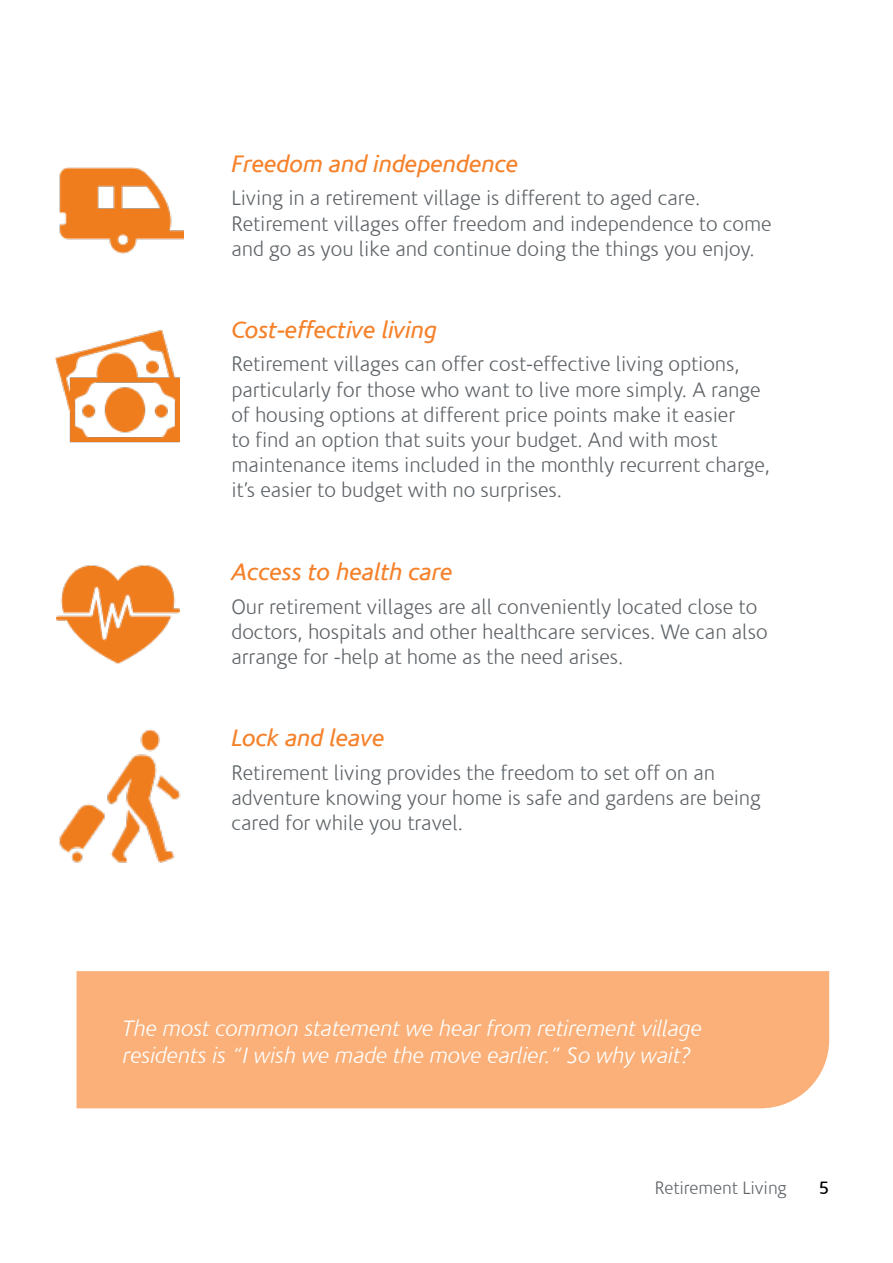
<style>
.page{position:relative;width:893px;height:1263px;background:#fff}
.page>*{position:absolute;margin:0;border:0;box-sizing:border-box;transform-origin:0 0}
.t1{font:italic 24px "Corisande";color:#f5822b}
.t2{font:italic 300 22.5px/27px "Corisande";color:#fff}
.t3{font:300 21px/25.2px "Corisande";color:#5e6367}
.t4{font:300 18px "Corisande";color:#5e6367}
.t5{font:18px "Corisande";color:#000}
</style>
<div class="page">
<div style="left:77px;top:971px;width:752px;height:137px;background:#fab078"></div>
<img style="left:59px;top:167px;width:125px;height:87px">
<img style="left:56px;top:329px;width:123px;height:114px">
<img style="left:56px;top:565px;width:124px;height:99px">
<img style="left:59px;top:729px;width:122px;height:134px">
<p class="t1" style="left:231px;top:149px;width:288px">Freedom and independence</p>
<p class="t3" style="left:231px;top:186px;width:542px">Living in a retirement village is different to aged care.<br>Retirement villages offer freedom and independence to come and go as you like and continue doing the things you enjoy.</p>
<p class="t1" style="left:231px;top:315px;width:207px">Cost-effective living</p>
<p class="t3" style="left:231px;top:352px;width:540px">Retirement villages can offer cost-effective living options, particularly for those who want to live more simply. A range of housing options at different price points make it easier<br>to find an option that suits your budget. And with most maintenance items included in the monthly recurrent charge, it’s easier to budget with no surprises.</p>
<p class="t1" style="left:231px;top:557px;width:223px">Access to health care</p>
<p class="t3" style="left:231px;top:594px;width:538px">Our retirement villages are all conveniently located close to doctors, hospitals and other healthcare services. We can also arrange for -help at home as the need arises.</p>
<p class="t1" style="left:231px;top:723px;width:155px">Lock and leave</p>
<p class="t3" style="left:231px;top:760px;width:531px">Retirement living provides the freedom to set off on an adventure knowing your home is safe and gardens are being cared for while you travel.</p>
<p class="t2" style="left:123px;top:1015px;width:580px">The most common statement we hear from retirement village residents is “I wish we made the move earlier.” So why wait?</p>
<p class="t4" style="left:655px;top:1177px;width:133px">Retirement Living</p>
<p class="t5" style="left:819px;top:1177px;width:11px">5</p>
</div>
